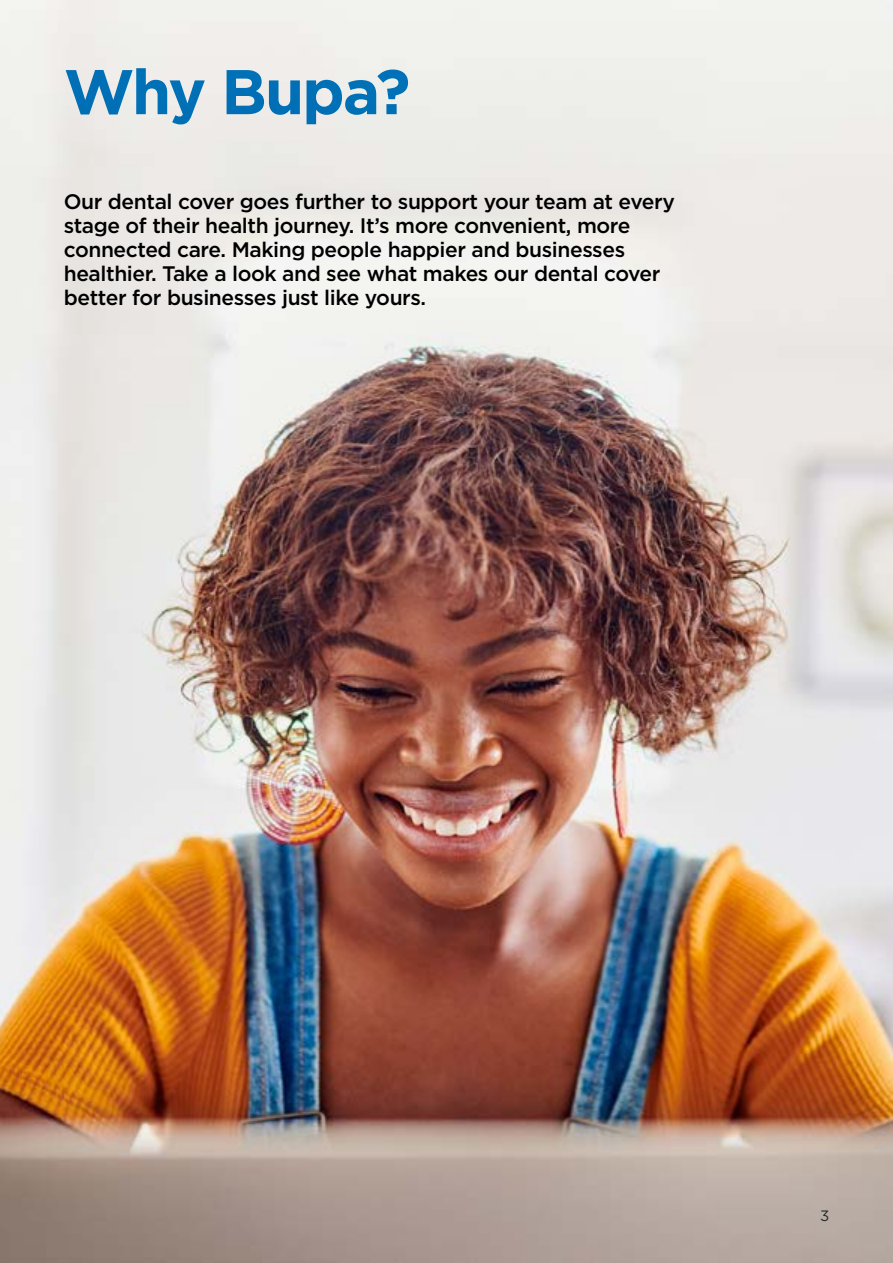
<style>
.page{position:relative;width:893px;height:1263px;background:#fff}
.page>*{position:absolute;margin:0;border:0;box-sizing:border-box;transform-origin:0 0}
.A4_Section_Heading_-_CYAN{font:700 63px "Gotham";letter-spacing:-.03em;color:#0079c8}
.t1{font:500 21px/24px "Gotham";letter-spacing:-.02em;color:#000}
.t2{font:15px "Gotham";color:#21272a}
</style>
<div class="page">
<img style="left:0;top:0;width:893px;height:1263px">
<h1 class="A4_Section_Heading_-_CYAN" style="left:64px;top:50px;width:348px">Why Bupa?</h1>
<p class="t1" style="left:64px;top:190px;width:613px">Our dental cover goes further to support your team at every stage of their health journey. It’s more convenient, more connected care. Making people happier and businesses healthier. Take a look and see what makes our dental cover better for businesses just like yours.</p>
<p class="t2" style="left:820px;top:1206px;width:11px">3</p>
</div>
